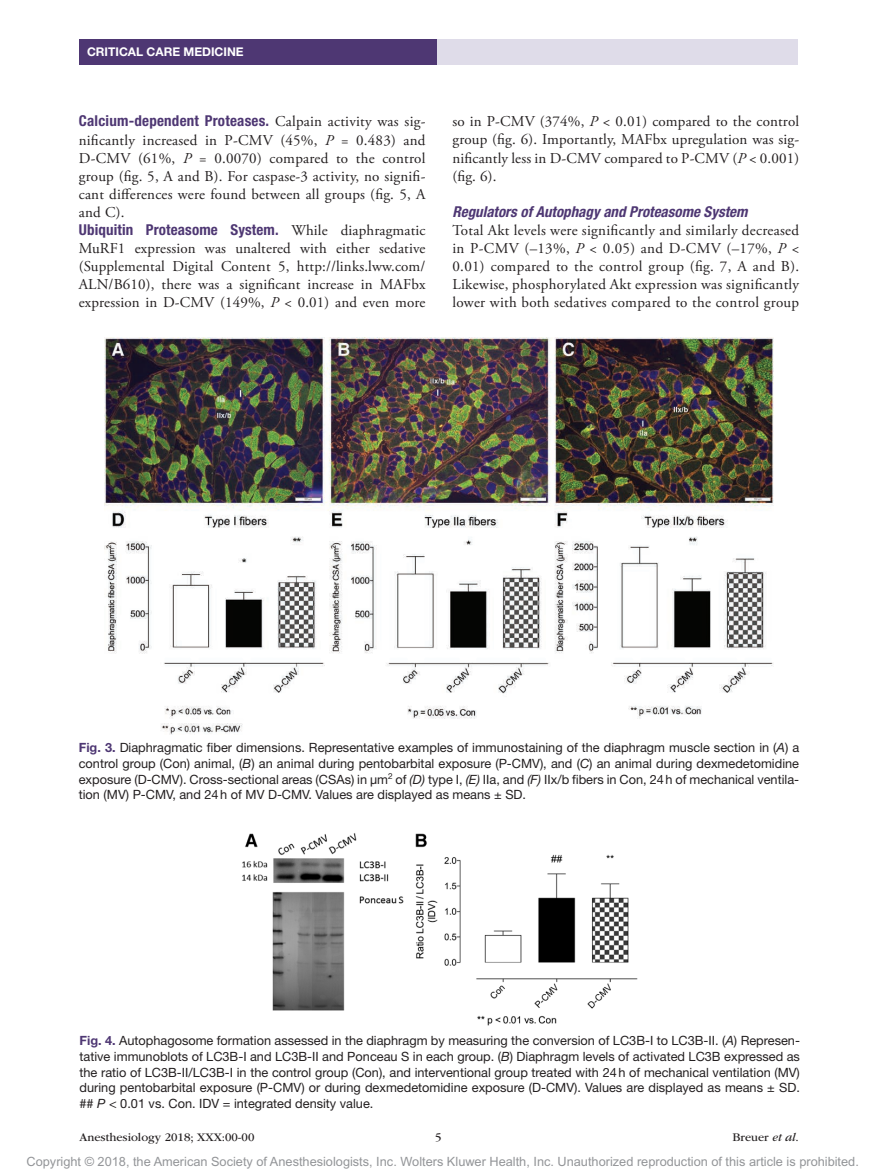
<style>
.page{position:relative;width:878px;height:1175px;background:#fff}
.page>*{position:absolute;margin:0;border:0;box-sizing:border-box;transform-origin:0 0}
.t1{font:15px/18.1px "Adobe Garamond Pro";letter-spacing:.01em;color:#231f20;text-align:justify}
.t2{font:700 condensed 15px "Helvetica Neue LT Std";letter-spacing:.01em;color:#4e3773}
.t3{font:italic 700 condensed 15px "Helvetica Neue LT Std";color:#4e3773}
.t4{font:12.75px/15.8px "Helvetica Neue LT Std";color:#231f20;text-align:justify}
.t5{font:12.75px "Arial MT Std";color:#939598}
.t6{font:12px "ITC Garamond Std";color:#231f20}
.t7{font:700 12px "Helvetica Neue LT Std";color:#fff}
.s1{font-family:"Adobe Garamond Pro";font-weight:400;font-stretch:normal;color:#231f20}
.s2{font-style:italic}
.s3{font-weight:700;color:#4e3773}
</style>
<div class="page">
<div style="left:432px;top:39px;width:365px;height:26px;background:#dfdce9"></div>
<div style="left:79px;top:39px;width:357px;height:25px;background:#4e3773"></div>
<img style="left:105px;top:338px;width:668px;height:396px">
<img style="left:242px;top:833px;width:396px;height:193px">
<p class="t7" style="left:87px;top:44px;width:158px">CRITICAL CARE MEDICINE</p>
<p class="t2" style="left:79px;top:112px;width:348px">Calcium-dependent Proteases. <span class="s1">Calpain activity was sig-</span></p>
<p class="t1" style="left:79px;top:131px;width:348px">nificantly increased in P-CMV (45%, <span class="s2">P</span> = 0.483) and D-CMV (61%, <span class="s2">P</span> = 0.0070) compared to the control group (fig. 5, A and B). For caspase-3 activity, no signifi&shy;cant differences were found between all groups (fig. 5, A and C).</p>
<p class="t2" style="left:79px;top:220px;width:348px">Ubiquitin Proteasome System. <span class="s1">While diaphragmatic</span></p>
<p class="t1" style="left:79px;top:240px;width:348px">MuRF1 expression was unaltered with either sedative (Supplemental Digital Content 5, http://links.lww.com/ ALN/B610), there was a significant increase in MAFbx expression in D-CMV (149%, <span class="s2">P</span> &lt; 0.01) and even more</p>
<p class="t1" style="left:452px;top:113px;width:348px">so in P-CMV (374%, <span class="s2">P</span> &lt; 0.01) compared to the control group (fig. 6). Importantly, MAFbx upregulation was sig&shy;nificantly less in D-CMV compared to P-CMV (<span class="s2">P</span> &lt; 0.001) (fig. 6).</p>
<p class="t3" style="left:452px;top:202px;width:296px">Regulators of Autophagy and Proteasome System</p>
<p class="t1" style="left:452px;top:221px;width:348px">Total Akt levels were significantly and similarly decreased in P-CMV (–13%, <span class="s2">P</span> &lt; 0.05) and D-CMV (–17%, <span class="s2">P</span> &lt; 0.01) compared to the control group (fig. 7, A and B).<br>Likewise, phosphorylated Akt expression was significantly lower with both sedatives compared to the control group</p>
<p class="t4" style="left:79px;top:739px;width:722px"><span class="s3">Fig. 3.</span> Diaphragmatic fiber dimensions. Representative examples of immunostaining of the diaphragm muscle section in (<span class="s2">A</span>) a control group (Con) animal, (<span class="s2">B</span>) an animal during pentobarbital exposure (P-CMV), and (<span class="s2">C</span>) an animal during dexmedetomidine exposure (D-CMV). Cross-sectional areas (CSAs) in µm<sup>2</sup> of <span class="s2">(D)</span> type I, <span class="s2">(E)</span> IIa, and <span class="s2">(F)</span> IIx/b fibers in Con, 24h of mechanical ventila&shy;tion (MV) P-CMV, and 24h of MV D-CMV. Values are displayed as means ± SD.</p>
<p class="t4" style="left:80px;top:1032px;width:722px"><span class="s3">Fig. 4.</span> Autophagosome formation assessed in the diaphragm by measuring the conversion of LC3B-I to LC3B-II. (<span class="s2">A</span>) Represen&shy;tative immunoblots of LC3B-I and LC3B-II and Ponceau S in each group. (<span class="s2">B</span>) Diaphragm levels of activated LC3B expressed as the ratio of LC3B-II/LC3B-I in the control group (Con), and interventional group treated with 24h of mechanical ventilation (MV) during pentobarbital exposure (P-CMV) or during dexmedetomidine exposure (D-CMV). Values are displayed as means ± SD. ## <span class="s2">P</span> &lt; 0.01 vs. Con. IDV = integrated density value.</p>
<p class="t6" style="left:80px;top:1130px;width:176px">Anesthesiology 2018; XXX:00-00</p>
<p class="t6" style="left:435px;top:1130px;width:8px">5</p>
<p class="t6" style="left:732px;top:1130px;width:68px">Breuer <span class="s2">et al</span>.</p>
<p class="t5" style="left:27px;top:1154px;width:833px">Copyright © 2018, the American Society of Anesthesiologists, Inc. Wolters Kluwer Health, Inc. Unauthorized reproduction of this article is prohibited.</p>
</div>
